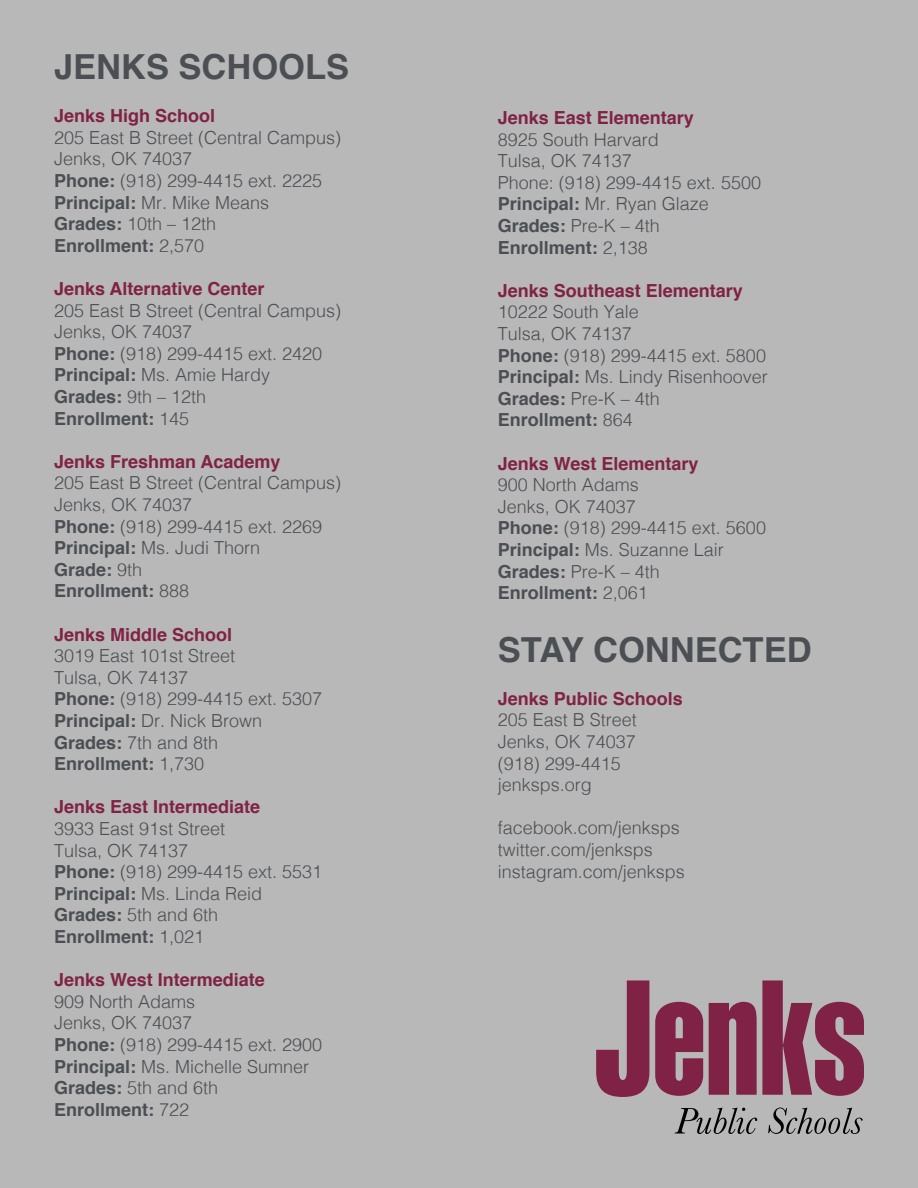
<style>
.page{position:relative;width:918px;height:1188px;background:#b8b8b8}
.page>*{position:absolute;margin:0;border:0;box-sizing:border-box;transform-origin:0 0}
.t1{font:700 34.5px "Helvetica";color:#4b4f54}
.t2{font:300 18px/21.6px "Helvetica";color:#4b4f54}
.t3{font:700 18px "Helvetica";color:#802245}
.s1{font-weight:700}
</style>
<div class="page">
<svg style="left:596px;top:980px;width:53px;height:117px"></svg>
<svg style="left:655px;top:1002px;width:48px;height:94px"></svg>
<svg style="left:709px;top:980px;width:155px;height:116px"></svg>
<svg style="left:675px;top:1108px;width:82px;height:26px"></svg>
<svg style="left:768px;top:1108px;width:95px;height:26px"></svg>
<h1 class="t1" style="left:54px;top:39px;width:297px">JENKS SCHOOLS</h1>
<p class="t3" style="left:54px;top:101px;width:163px">Jenks High School</p>
<p class="t2" style="left:54px;top:125px;width:289px">205 East B Street (Central Campus)<br>Jenks, OK 74037<br><span class="s1">Phone:</span> (918) 299-4415 ext. 2225<br><span class="s1">Principal:</span> Mr. Mike Means<br><span class="s1">Grades:</span> 10th – 12th<br><span class="s1">Enrollment:</span> 2,570</p>
<p class="t3" style="left:54px;top:274px;width:212px">Jenks Alternative Center</p>
<p class="t2" style="left:54px;top:298px;width:289px">205 East B Street (Central Campus)<br>Jenks, OK 74037<br><span class="s1">Phone:</span> (918) 299-4415 ext. 2420<br><span class="s1">Principal:</span> Ms. Amie Hardy<br><span class="s1">Grades:</span> 9th – 12th<br><span class="s1">Enrollment:</span> 145</p>
<p class="t3" style="left:54px;top:447px;width:228px">Jenks Freshman Academy</p>
<p class="t2" style="left:54px;top:471px;width:289px">205 East B Street (Central Campus)<br>Jenks, OK 74037<br><span class="s1">Phone:</span> (918) 299-4415 ext. 2269<br><span class="s1">Principal:</span> Ms. Judi Thorn<br><span class="s1">Grade:</span> 9th<br><span class="s1">Enrollment:</span> 888</p>
<p class="t3" style="left:54px;top:620px;width:180px">Jenks Middle School</p>
<p class="t2" style="left:54px;top:644px;width:270px">3019 East 101st Street<br>Tulsa, OK 74137<br><span class="s1">Phone:</span> (918) 299-4415 ext. 5307<br><span class="s1">Principal:</span> Dr. Nick Brown<br><span class="s1">Grades:</span> 7th and 8th<br><span class="s1">Enrollment:</span> 1,730</p>
<p class="t3" style="left:54px;top:793px;width:208px">Jenks East Intermediate</p>
<p class="t2" style="left:54px;top:817px;width:270px">3933 East 91st Street<br>Tulsa, OK 74137<br><span class="s1">Phone:</span> (918) 299-4415 ext. 5531<br><span class="s1">Principal:</span> Ms. Linda Reid<br><span class="s1">Grades:</span> 5th and 6th<br><span class="s1">Enrollment:</span> 1,021</p>
<p class="t3" style="left:54px;top:965px;width:212px">Jenks West Intermediate</p>
<p class="t2" style="left:54px;top:989px;width:270px">909 North Adams<br>Jenks, OK 74037<br><span class="s1">Phone:</span> (918) 299-4415 ext. 2900<br><span class="s1">Principal:</span> Ms. Michelle Sumner<br><span class="s1">Grades:</span> 5th and 6th<br><span class="s1">Enrollment:</span> 722</p>
<p class="t3" style="left:498px;top:103px;width:198px">Jenks East Elementary</p>
<p class="t2" style="left:498px;top:127px;width:265px">8925 South Harvard<br>Tulsa, OK 74137<br>Phone: (918) 299-4415 ext. 5500<br><span class="s1">Principal:</span> Mr. Ryan Glaze<br><span class="s1">Grades:</span> Pre-K – 4th<br><span class="s1">Enrollment:</span> 2,138</p>
<p class="t3" style="left:498px;top:276px;width:247px">Jenks Southeast Elementary</p>
<p class="t2" style="left:498px;top:300px;width:272px">10222 South Yale<br>Tulsa, OK 74137<br><span class="s1">Phone:</span> (918) 299-4415 ext. 5800<br><span class="s1">Principal:</span> Ms. Lindy Risenhoover<br><span class="s1">Grades:</span> Pre-K – 4th<br><span class="s1">Enrollment:</span> 864</p>
<p class="t3" style="left:498px;top:449px;width:202px">Jenks West Elementary</p>
<p class="t2" style="left:498px;top:473px;width:270px">900 North Adams<br>Jenks, OK 74037<br><span class="s1">Phone:</span> (918) 299-4415 ext. 5600<br><span class="s1">Principal:</span> Ms. Suzanne Lair<br><span class="s1">Grades:</span> Pre-K – 4th<br><span class="s1">Enrollment:</span> 2,061</p>
<h1 class="t1" style="left:498px;top:622px;width:315px">STAY CONNECTED</h1>
<p class="t3" style="left:498px;top:684px;width:187px">Jenks Public Schools</p>
<p class="t2" style="left:498px;top:708px;width:141px">205 East B Street<br>Jenks, OK 74037 (918) 299-4415 jenksps.org</p>
<p class="t2" style="left:498px;top:816px;width:189px">facebook.com/jenksps twitter.com/jenksps instagram.com/jenksps</p>
</div>
